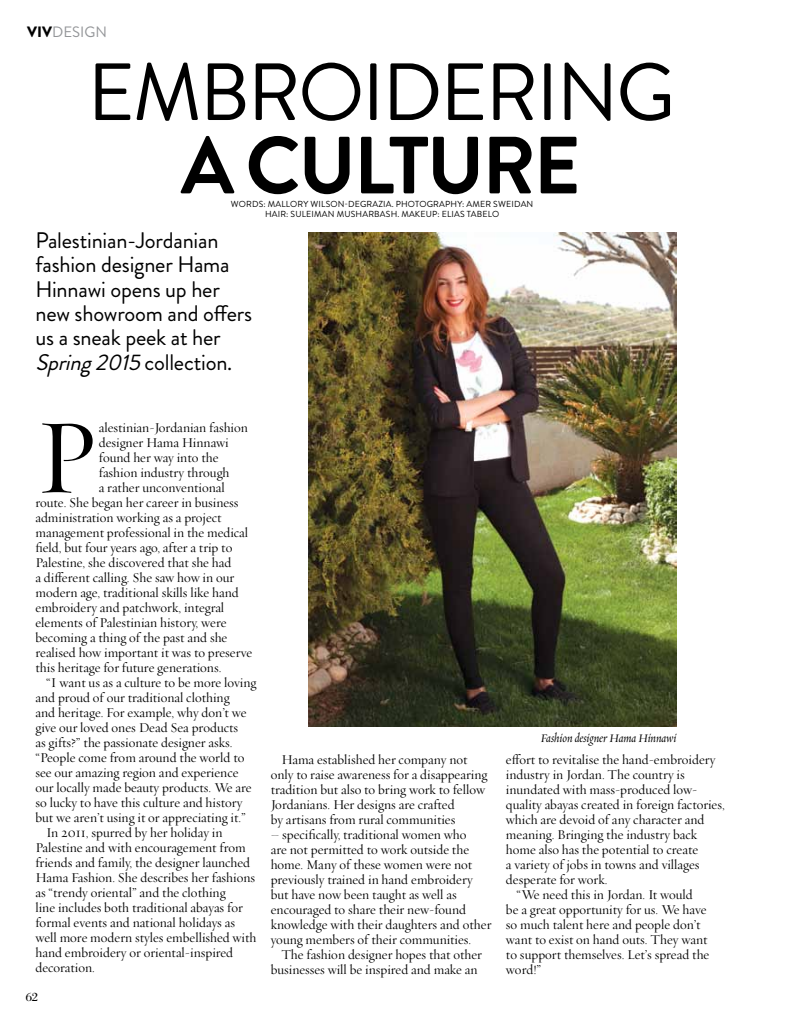
<style>
.page{position:relative;width:798px;height:1028px;background:#fff}
.page>*{position:absolute;margin:0;border:0;box-sizing:border-box;transform-origin:0 0}
.t1{font:107.38px "Requiem Display";color:#000}
.t2{font:80.88px "Brandon Grotesque";letter-spacing:-.03em;color:#000}
.t3{font:700 80.88px "Brandon Grotesque";letter-spacing:-.03em;color:#000}
.t4{font:22.5px/24.4px "Brandon Grotesque";letter-spacing:-.01em;color:#000}
.t5{font:15px "Brandon Grotesque";color:#939598}
.t6{font:13.75px/15px "Requiem Display";color:#000}
.t7{font:italic 13.12px "Requiem Display";color:#000}
.t8{font:12.5px "Bodoni";color:#000}
.t9{font:8.75px/10px "Brandon Grotesque";letter-spacing:.02em;color:#000}
.s1{font-weight:900;color:#000}
.s2{font-style:italic}
</style>
<div class="page">
<img style="left:308px;top:232px;width:368px;height:494px">
<p class="t5" style="left:27px;top:22px;width:81px"><span class="s1">VIV</span>DESIGN</p>
<h2 class="t2" style="left:87px;top:37px;width:589px">EMBROIDERING</h2>
<h2 class="t3" style="left:181px;top:109px;width:401px">A CULTURE</h2>
<p class="t9" style="left:265px;top:200px;width:270px;text-indent:-34px">WORDS: MALLORY WILSON-DEGRAZIA. PHOTOGRAPHY: AMER SWEIDAN<br>HAIR: Suleiman</p>
<p class="t9" style="left:336px;top:210px;width:21px">mushar</p>
<p class="t9" style="left:374px;top:210px;width:13px">bash</p>
<p class="t9" style="left:397px;top:210px;width:55px">. MAKEU P: Elias</p>
<p class="t9" style="left:466px;top:210px;width:22px">tabelo</p>
<h3 class="t4" style="left:35px;top:228px;width:218px">Palestinian-Jordanian fashion designer Hama<br>Hinnawi opens up her new showroom and offers us a sneak peek at her<br><span class="s2">Spring2015</span>collection.</h3>
<h1 class="t1" style="left:35px;top:380px;width:65px">P</h1>
<p class="t6" style="left:99px;top:420px;width:150px">alestinian-Jordanian fashion</p>
<p class="t6" style="left:99px;top:435px;width:131px">designer Hama Hinnawi</p>
<p class="t6" style="left:99px;top:450px;width:121px">found her way into the</p>
<p class="t6" style="left:99px;top:465px;width:132px">fashion industry through</p>
<p class="t6" style="left:99px;top:480px;width:127px">a rather unconventional</p>
<p class="t6" style="left:35px;top:495px;width:204px">route. She began her career in business</p>
<p class="t6" style="left:35px;top:510px;width:187px">administration working as a project</p>
<p class="t6" style="left:35px;top:525px;width:214px">management professional in the medical</p>
<p class="t6" style="left:35px;top:540px;width:198px">field, but four years ago, after a trip to</p>
<p class="t6" style="left:35px;top:555px;width:197px">Palestine, she discovered that she had</p>
<p class="t6" style="left:35px;top:570px;width:200px">a different calling. She saw how in our</p>
<p class="t6" style="left:35px;top:585px;width:205px">modern age, traditional skills like hand</p>
<p class="t6" style="left:35px;top:600px;width:190px">embroidery and patchwork, integral</p>
<p class="t6" style="left:35px;top:615px;width:192px">elements of Palestinian history, were</p>
<p class="t6" style="left:35px;top:630px;width:193px">becoming a thing of the past and she</p>
<p class="t6" style="left:35px;top:645px;width:218px">realised how important it was to preserve</p>
<p class="t6" style="left:35px;top:660px;width:187px">this heritage for future generations.</p>
<p class="t6" style="left:46px;top:675px;width:212px">“I want us as a culture to be more loving</p>
<p class="t6" style="left:35px;top:690px;width:195px">and proud of our traditional clothing</p>
<p class="t6" style="left:35px;top:705px;width:212px">and heritage. For example, why don’t we</p>
<p class="t6" style="left:35px;top:720px;width:204px">give our loved ones Dead Sea products</p>
<p class="t6" style="left:35px;top:735px;width:198px">as gifts?” the passionate designer asks.</p>
<p class="t6" style="left:35px;top:750px;width:210px">“People come from around the world to</p>
<p class="t6" style="left:35px;top:765px;width:204px">see our amazing region and experience</p>
<p class="t6" style="left:35px;top:780px;width:218px">our locally made beauty products. We are</p>
<p class="t6" style="left:35px;top:795px;width:208px">so lucky to have this culture and history</p>
<p class="t6" style="left:35px;top:810px;width:212px">but we aren’t using it or appreciating it.”</p>
<p class="t6" style="left:46px;top:825px;width:178px">In 2011, spurred by her holiday in</p>
<p class="t6" style="left:35px;top:840px;width:212px">Palestine and with encouragement from</p>
<p class="t6" style="left:35px;top:855px;width:216px">friends and family, the designer launched</p>
<p class="t6" style="left:35px;top:870px;width:221px">Hama Fashion. She describes her fashions</p>
<p class="t6" style="left:35px;top:885px;width:191px">as “trendy oriental” and the clothing</p>
<p class="t6" style="left:35px;top:900px;width:209px">line includes both traditional abayas for</p>
<p class="t6" style="left:35px;top:915px;width:201px">formal events and national holidays as</p>
<p class="t6" style="left:35px;top:930px;width:222px">well more modern styles embellished with</p>
<p class="t6" style="left:35px;top:945px;width:199px">hand embroidery or oriental-inspired</p>
<p class="t6" style="left:35px;top:960px;width:61px">decoration.</p>
<p class="t8" style="left:26px;top:989px;width:14px">62</p>
<p class="t6" style="left:270px;top:752px;width:218px;text-indent:11px">Hama established her company not only to raise awareness for a disappearing tradition but also to bring work to fellow Jordanians. Her designs are crafted<br>by artisans from rural communities</p>
<p class="t6" style="left:270px;top:827px;width:222px">– specifically, traditional women who<br>are not permitted to work outside the home. Many of these women were not previously trained in hand embroidery but have now been taught as well as encouraged to share their new-found knowledge with their daughters and other young members of their communities.</p>
<p class="t6" style="left:270px;top:947px;width:213px;text-indent:11px">The fashion designer hopes that other businesses will be inspired and make an</p>
<p class="t7" style="left:540px;top:730px;width:137px">Fashion designer Hama Hinnawi</p>
<p class="t6" style="left:506px;top:752px;width:211px">effort to revitalise the hand-embroidery</p>
<p class="t6" style="left:506px;top:767px;width:180px">industry in Jordan. The country is</p>
<p class="t6" style="left:506px;top:782px;width:193px">inundated with mass-produced low-</p>
<p class="t6" style="left:506px;top:797px;width:220px">quality abayas created in foreign factories,</p>
<p class="t6" style="left:506px;top:812px;width:200px">which are devoid of any character and</p>
<p class="t6" style="left:506px;top:827px;width:192px">meaning. Bringing the industry back</p>
<p class="t6" style="left:506px;top:842px;width:193px">home also has the potential to create</p>
<p class="t6" style="left:506px;top:857px;width:195px">a variety of jobs in towns and villages</p>
<p class="t6" style="left:506px;top:872px;width:103px">desperate for work.</p>
<p class="t6" style="left:516px;top:887px;width:178px">“We need this in Jordan. It would</p>
<p class="t6" style="left:506px;top:902px;width:202px">be a great opportunity for us. We have</p>
<p class="t6" style="left:506px;top:917px;width:196px">so much talent here and people don’t</p>
<p class="t6" style="left:506px;top:932px;width:203px">want to exist on hand outs. They want</p>
<p class="t6" style="left:506px;top:947px;width:205px">to support themselves. Let’s spread the</p>
<p class="t6" style="left:506px;top:962px;width:37px">word!”</p>
</div>
